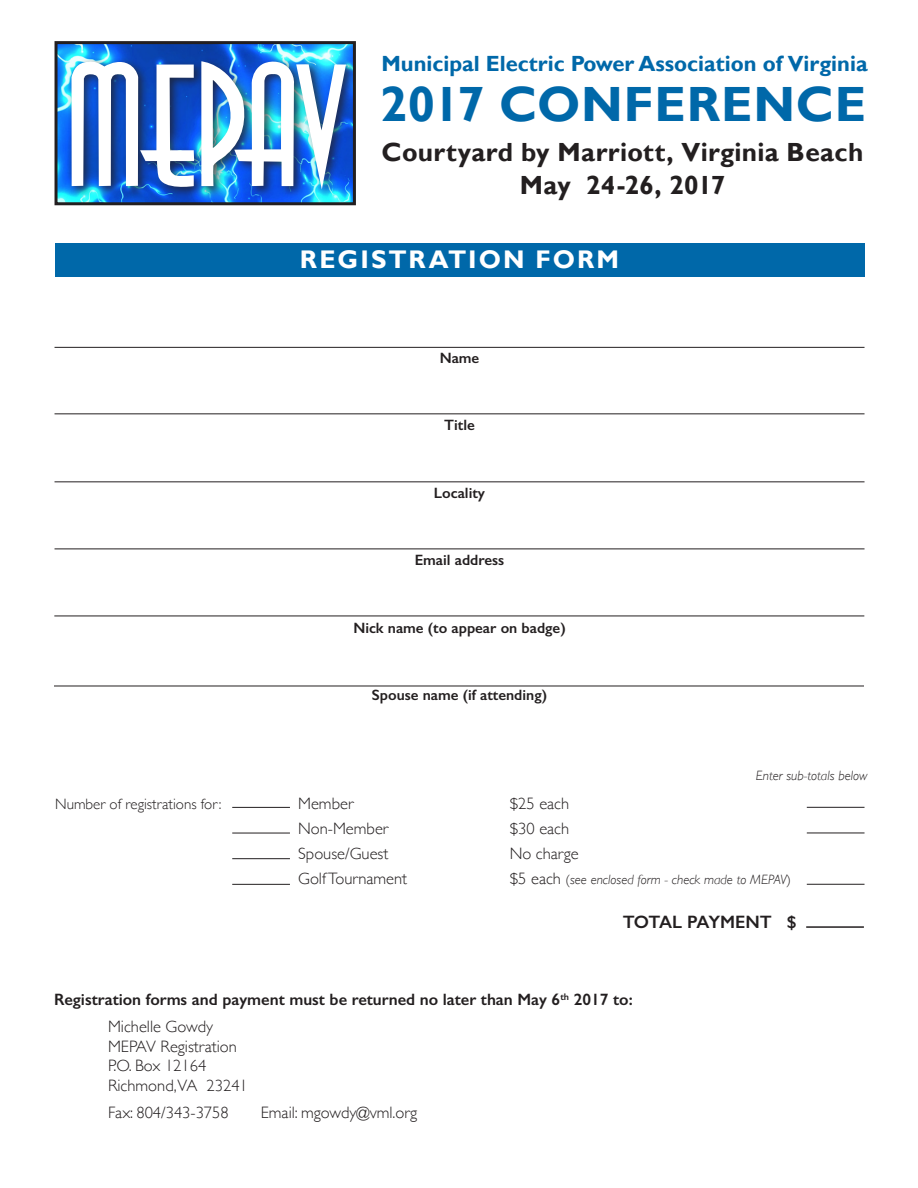
<style>
.page{position:relative;width:918px;height:1188px;background:#fff}
.page>*{position:absolute;margin:0;border:0;box-sizing:border-box;transform-origin:0 0}
.Gil_Sans_Bdhds_C{font:700 49.5px "Gill Sans";letter-spacing:.01em;color:#0068a9}
.Gil_Sans_Bdhds_C-2{font:700 26.25px "Gill Sans";letter-spacing:.01em;color:#231f20}
.Gil_Sans_Bdhds_C-3{font:700 25.5px "Gill Sans";letter-spacing:.08em;color:#fff}
.Gil_Sans_Bdhds_C-4{font:700 21.9px "Gill Sans";color:#0068a9}
.t1{font:600 18px "Gill Sans";letter-spacing:-.02em;color:#231f20}
.Gil_Sans_Lt_text{font:300 16.5px "Gill Sans";color:#231f20}
.t2{font:600 16.5px "Gill Sans";color:#231f20}
.Gil_Sans_Lt_text-2{font:600 15px "Gill Sans";color:#231f20}
.Gil_Sans_Lt_text-3{font:300 15px "Gill Sans";color:#231f20}
.Gil_Sans_Lt_text-4{font:italic 300 13.5px "Gill Sans";color:#231f20}
.s1{font-style:normal;font-size:16.5px}
.s2{font-style:normal}
</style>
<div class="page">
<img style="left:59px;top:45px;width:293px;height:156px">
<div style="left:55px;top:41px;width:301px;height:164px;border:3px solid #231f20"></div>
<div style="left:55px;top:243px;width:810px;height:33px;background:#0068a9"></div>
<hr style="left:55px;top:347px;width:810px;height:1px;background:#231f20">
<hr style="left:55px;top:413px;width:810px;height:1px;background:#231f20">
<hr style="left:55px;top:481px;width:810px;height:1px;background:#231f20">
<hr style="left:55px;top:549px;width:810px;height:1px;background:#231f20">
<hr style="left:54px;top:616px;width:810px;height:1px;background:#231f20">
<hr style="left:54px;top:686px;width:810px;height:1px;background:#231f20">
<hr style="left:232px;top:807px;width:58px;height:1px;background:#231f20">
<hr style="left:807px;top:807px;width:58px;height:1px;background:#231f20">
<hr style="left:232px;top:833px;width:58px;height:1px;background:#231f20">
<hr style="left:807px;top:833px;width:58px;height:1px;background:#231f20">
<hr style="left:232px;top:858px;width:58px;height:1px;background:#231f20">
<hr style="left:232px;top:884px;width:58px;height:1px;background:#231f20">
<hr style="left:807px;top:884px;width:58px;height:1px;background:#231f20">
<hr style="left:806px;top:926px;width:58px;height:2px;background:#231f20">
<div style="left:67px;top:57px;width:290px;height:142px;background:#231f20;opacity:.75"></div>
<img style="left:201px;top:61px;width:145px;height:128px">
<svg style="left:72px;top:61px;width:122px;height:128px"></svg>
<p class="Gil_Sans_Bdhds_C-4" style="left:382px;top:50px;width:488px">Municipal Electric Power Association of Virginia</p>
<p class="Gil_Sans_Bdhds_C" style="left:380px;top:74px;width:488px">2017 CONFERENCE</p>
<p class="Gil_Sans_Bdhds_C-2" style="left:382px;top:137px;width:483px">Courtyard by Marriott, Virginia Beach</p>
<p class="Gil_Sans_Bdhds_C-2" style="left:520px;top:170px;width:207px">May 24-26, 2017</p>
<p class="Gil_Sans_Bdhds_C-3" style="left:300px;top:244px;width:321px">REGISTRATION FORM</p>
<p class="Gil_Sans_Lt_text-2" style="left:440px;top:349px;width:41px">Name</p>
<p class="Gil_Sans_Lt_text-2" style="left:444px;top:416px;width:32px">Title</p>
<p class="Gil_Sans_Lt_text-2" style="left:434px;top:484px;width:53px">Locality</p>
<p class="Gil_Sans_Lt_text-2" style="left:415px;top:551px;width:91px">Email address</p>
<p class="Gil_Sans_Lt_text-2" style="left:353px;top:619px;width:214px">Nick name (to appear on badge)</p>
<p class="Gil_Sans_Lt_text-2" style="left:372px;top:686px;width:177px">Spouse name (if attending)</p>
<p class="Gil_Sans_Lt_text-4" style="left:756px;top:768px;width:113px">Enter sub-totals below</p>
<p class="Gil_Sans_Lt_text-3" style="left:55px;top:792px;width:168px">Number of registrations for:</p>
<p class="Gil_Sans_Lt_text" style="left:298px;top:790px;width:57px">Member</p>
<p class="Gil_Sans_Lt_text" style="left:510px;top:790px;width:61px">$25 each</p>
<p class="Gil_Sans_Lt_text" style="left:298px;top:815px;width:92px">Non-Member</p>
<p class="Gil_Sans_Lt_text" style="left:510px;top:815px;width:61px">$30 each</p>
<p class="Gil_Sans_Lt_text" style="left:298px;top:841px;width:92px">Spouse/Guest</p>
<p class="Gil_Sans_Lt_text" style="left:510px;top:841px;width:71px">No charge</p>
<p class="Gil_Sans_Lt_text" style="left:298px;top:866px;width:111px">Golf Tournament</p>
<p class="Gil_Sans_Lt_text-4" style="left:510px;top:872px;width:283px"><span class="s1">$5 each</span> <span class="s2">(</span>see enclosed form - check made to MEPAV<span class="s2">)</span></p>
<p class="t1" style="left:623px;top:911px;width:175px">TOTAL PAYMENT $</p>
<p class="t2" style="left:54px;top:990px;width:580px">Registration forms and payment must be returned no later than May 6<sup>th</sup> 2017 to:</p>
<p class="Gil_Sans_Lt_text" style="left:108px;top:1013px;width:107px">Michelle Gowdy</p>
<p class="Gil_Sans_Lt_text" style="left:108px;top:1033px;width:130px">MEPAV Registration</p>
<p class="Gil_Sans_Lt_text" style="left:108px;top:1053px;width:100px">P.O. Box 12164</p>
<p class="Gil_Sans_Lt_text" style="left:108px;top:1073px;width:141px">Richmond,VA 23241</p>
<p class="Gil_Sans_Lt_text" style="left:108px;top:1099px;width:122px">Fax: 804/343-3758</p>
<p class="Gil_Sans_Lt_text" style="left:261px;top:1099px;width:158px">Email: mgowdy@vml.org</p>
</div>
